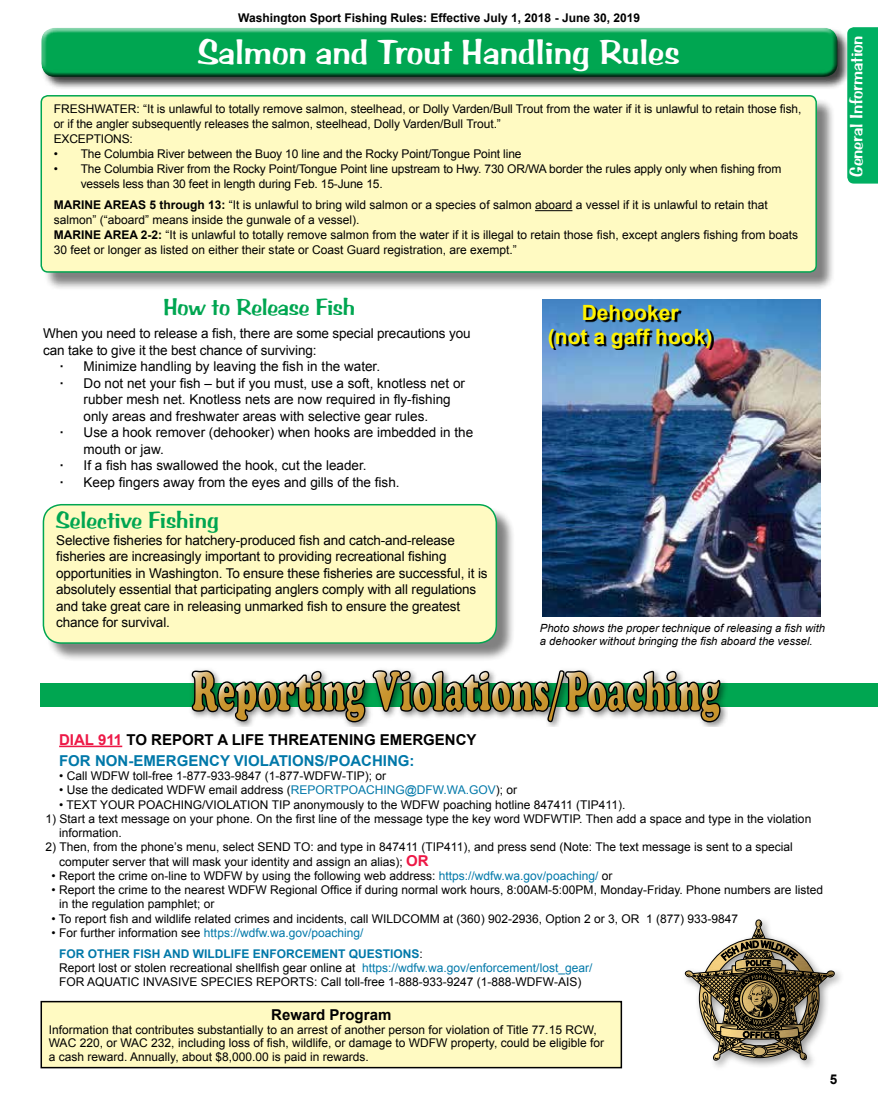
<style>
.page{position:relative;width:878px;height:1107px;background:#fff}
.page>*{position:absolute;margin:0;border:0;box-sizing:border-box;transform-origin:0 0}
.t1{font:36px "Arab Bru D";color:#fff}
.t2{font:24px "Arab Bru D";color:#00a651}
.t3{font:700 21px/24px "Arial";color:#fff200;text-align:center}
.t4{font:18px "Arab Bru D";letter-spacing:-.01em;color:#fff}
.t5{font:700 15px/21px "Arial";color:#0078a9}
.t6{font:700 15px "Arial";color:#000}
.t7{font:13.5px/16.5px "Arial";letter-spacing:-.01em;color:#000}
.t8{font:700 13.5px "Arial";color:#000}
.t9{font:12px/15px "Arial";color:#000}
.t10{font:700 12px/21px "Arial";color:#0078a9}
.t11{font:700 12px "Arial";color:#000}
.t12{font:italic 11.25px/13.5px "Arial";color:#000}
.s1{font-weight:700}
.s2{color:#ed1846}
.s3{color:#000}
.s4{color:#0078a9}
.s5{font-weight:700;font-size:15px;color:#ed1846}
.s6{font-weight:400;color:#000}
.s7{font-weight:400}
</style>
<div class="page">
<div style="left:41px;top:27px;width:810px;height:64px;background:#000;opacity:.75"></div>
<div style="left:36px;top:22px;width:803px;height:51px;background:#fff;opacity:.75"></div>
<div style="left:39px;top:31px;width:804px;height:48px;background:#000;opacity:.75"></div>
<div style="left:847px;top:27px;width:31px;height:157px;background:#00af62"></div>
<div style="left:43px;top:98px;width:792px;height:193px;background:#000;opacity:.5"></div>
<div style="left:41px;top:96px;width:775px;height:176px;background:#fffac2;border-radius:7px"></div>
<div style="left:40px;top:95px;width:776px;height:178px;border:2px solid #00a651;border-radius:7px"></div>
<div style="left:45px;top:507px;width:471px;height:156px;background:#000;opacity:.5"></div>
<div style="left:43px;top:505px;width:453px;height:138px;background:#fffac2;border-radius:18px"></div>
<div style="left:43px;top:504px;width:454px;height:140px;border:2px solid #00a651;border-radius:18px"></div>
<hr style="left:535px;top:210px;width:37px;height:1px;background:#000">
<img style="left:542px;top:299px;width:278px;height:318px">
<svg style="left:551px;top:306px;width:162px;height:44px;background:#43739f"></svg>
<div style="left:40px;top:683px;width:838px;height:23px;background:#00a651"></div>
<hr style="left:59px;top:746px;width:63px;height:1px;background:#ed1846">
<div style="left:41px;top:1002px;width:580px;height:66px;background:#fffac2"></div>
<div style="left:40px;top:1001px;width:582px;height:67px;border:2px solid #000"></div>
<img style="left:187px;top:669px;width:540px;height:57px">
<svg style="left:191px;top:670px;width:175px;height:56px"></svg>
<svg style="left:372px;top:669px;width:349px;height:57px"></svg>
<div style="left:681px;top:916px;width:164px;height:155px;background:#000;opacity:.4"></div>
<svg style="left:683px;top:918px;width:153px;height:145px"></svg>
<p class="t11" style="left:238px;top:10px;width:403px">Washington Sport Fishing Rules: Effective July 1, 2018 - June 30, 2019</p>
<h1 class="t1" style="left:198px;top:32px;width:483px">Salmon and Trout Handling Rules</h1>
<p class="t9" style="left:54px;top:101px;width:749px">FRESHWATER: “It is unlawful to totally remove salmon, steelhead, or Dolly Varden/Bull Trout from the water if it is unlawful to retain those fish, or if the angler subsequently releases the salmon, steelhead, Dolly Varden/Bull Trout.”<br>EXCEPTIONS:</p>
<p class="t9" style="left:54px;top:146px;width:469px">• The Columbia River between the Buoy 10 line and the Rocky Point/Tongue Point line</p>
<p class="t9" style="left:81px;top:161px;width:702px;text-indent:-27px">• The Columbia River from the Rocky Point/Tongue Point line upstream to Hwy. 730 OR/WA border the rules apply only when fishing from vessels less than 30 feet in length during Feb. 15-June 15.</p>
<p class="t9" style="left:54px;top:198px;width:746px"><span class="s1">MARINE AREAS 5 through 13:</span> “It is unlawful to bring wild salmon or a species of salmon aboard a vessel if it is unlawful to retain that salmon” (“aboard” means inside the gunwale of a vessel).<br><span class="s1">MARINE AREA 2-2:</span> “It is unlawful to totally remove salmon from the water if it is illegal to retain those fish, except anglers fishing from boats 30 feet or longer as listed on either their state or Coast Guard registration, are exempt.”</p>
<h2 class="t2" style="left:163px;top:294px;width:193px">How to Release Fish</h2>
<p class="t7" style="left:43px;top:325px;width:429px">When you need to release a fish, there are some special precautions you</p>
<p class="t7" style="left:43px;top:342px;width:275px">can take to give it the best chance of surviving:</p>
<p class="t7" style="left:60px;top:358px;width:322px"><span class="s1">·</span> Minimize handling by leaving the fish in the water.</p>
<p class="t7" style="left:60px;top:375px;width:407px"><span class="s1">·</span> Do not net your fish – but if you must, use a soft, knotless net or</p>
<p class="t7" style="left:84px;top:391px;width:368px">rubber mesh net. Knotless nets are now required in fly-fishing</p>
<p class="t7" style="left:84px;top:408px;width:346px">only areas and freshwater areas with selective gear rules.</p>
<p class="t7" style="left:60px;top:424px;width:415px"><span class="s1">·</span> Use a hook remover (dehooker) when hooks are imbedded in the</p>
<p class="t7" style="left:84px;top:441px;width:82px">mouth or jaw.</p>
<p class="t7" style="left:60px;top:457px;width:308px"><span class="s1">·</span> If a fish has swallowed the hook, cut the leader.</p>
<p class="t7" style="left:60px;top:474px;width:341px"><span class="s1">·</span> Keep fingers away from the eyes and gills of the fish.</p>
<h2 class="t2" style="left:56px;top:507px;width:164px">Selective Fishing</h2>
<p class="t7" style="left:56px;top:532px;width:433px">Selective fisheries for hatchery-produced fish and catch-and-release fisheries are increasingly important to providing recreational fishing opportunities in Washington. To ensure these fisheries are successful, it is absolutely essential that participating anglers comply with all regulations and take great care in releasing unmarked fish to ensure the greatest chance for survival.</p>
<h3 class="t3" style="left:548px;top:302px;width:166px">Dehooker<br>(not a gaff hook)</h3>
<p class="t12" style="left:540px;top:621px;width:287px">Photo shows the proper technique of releasing a fish with a dehooker without bringing the fish aboard the vessel.</p>
<h3 class="t4" style="left:846px;top:177px;width:143px;rotate:-90deg">General Information</h3>
<p class="t5" style="left:59px;top:730px;width:419px"><span class="s2">DIAL 911</span> <span class="s3">TO REPORT A LIFE THREATENING EMERGENCY<br></span>FOR NON-EMERGENCY VIOLATIONS/POACHING:</p>
<p class="t9" style="left:59px;top:768px;width:328px">• Call WDFW toll-free 1-877-933-9847 (1-877-WDFW-TIP); or</p>
<p class="t9" style="left:59px;top:783px;width:459px">• Use the dedicated WDFW email address (<span class="s4">REPORTPOACHING@DFW.WA.GOV</span>); or</p>
<p class="t9" style="left:59px;top:797px;width:567px">• TEXT YOUR POACHING/VIOLATION TIP anonymously to the WDFW poaching hotline 847411 (TIP411).</p>
<p class="t9" style="left:59px;top:812px;width:753px;line-height:14.2px;text-indent:-14px">1) Start a text message on your phone. On the first line of the message type the key word WDFWTIP. Then add a space and type in the violation information.</p>
<p class="t9" style="left:59px;top:840px;width:735px;line-height:14.2px;text-indent:-14px">2) Then, from the phone’s menu, select SEND TO: and type in 847411 (TIP411), and press send (Note: The text message is sent to a special computer server that will mask your identity and assign an alias); <span class="s5">OR</span></p>
<p class="t9" style="left:52px;top:868px;width:562px">• Report the crime on-line to WDFW by using the following web address: <span class="s4">https://wdfw.wa.gov/poaching/</span> or</p>
<p class="t9" style="left:59px;top:883px;width:765px;line-height:14.2px;text-indent:-8px">• Report the crime to the nearest WDFW Regional Office if during normal work hours, 8:00AM-5:00PM, Monday-Friday. Phone numbers are listed in the regulation pamphlet; or</p>
<p class="t9" style="left:52px;top:911px;width:688px">• To report fish and wildlife related crimes and incidents, call WILDCOMM at (360) 902-2936, Option 2 or 3, OR 1 (877) 933-9847</p>
<p class="t10" style="left:59px;top:922px;width:365px;text-indent:-8px"><span class="s6">• For further information see</span> <span class="s7">https://wdfw.wa.gov/poaching/<br></span>FOR OTHER FISH AND WILDLIFE ENFORCEMENT QUESTIONS<span class="s6">:</span></p>
<p class="t9" style="left:59px;top:961px;width:534px;line-height:14.2px">Report lost or stolen recreational shellfish gear online at <span class="s4">https://wdfw.wa.gov/enforcement/lost_gear/<br></span>FOR AQUATIC INVASIVE SPECIES REPORTS: Call toll-free 1-888-933-9247 (1-888-WDFW-AIS)</p>
<p class="t6" style="left:271px;top:1005px;width:122px">Reward Program</p>
<p class="t9" style="left:49px;top:1023px;width:557px;line-height:13.5px">Information that contributes substantially to an arrest of another person for violation of Title 77.15 RCW,<br>WAC 220, or WAC 232, including loss of fish, wildlife, or damage to WDFW property, could be eligible for a cash reward. Annually, about $8,000.00 is paid in rewards.</p>
<p class="t8" style="left:829px;top:1070px;width:9px">5</p>
</div>
